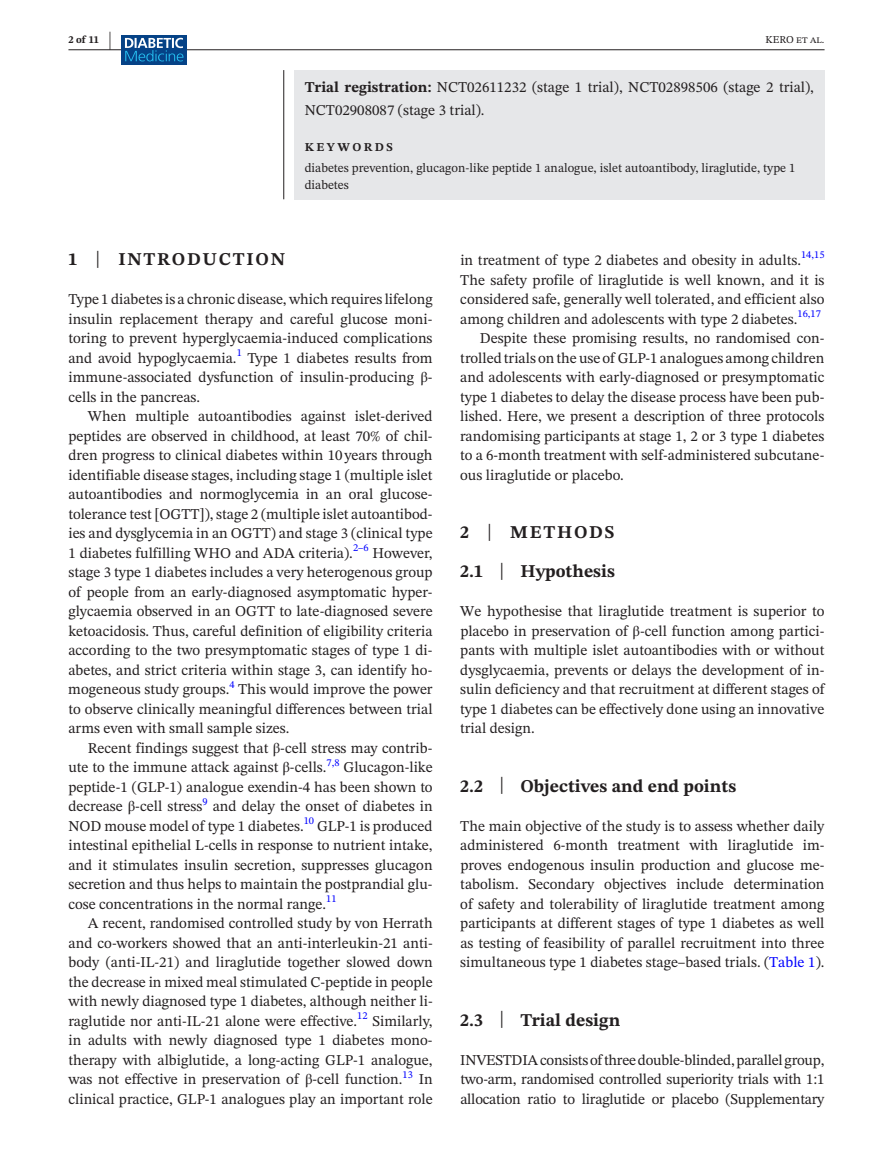
<style>
.page{position:relative;width:893px;height:1174px;background:#fff}
.page>*{position:absolute;margin:0;border:0;box-sizing:border-box;transform-origin:0 0}
.t1{font:700 18px/39px "STIX Two Text";color:#231f20}
.t2{font:700 18px "STIX Two Text";letter-spacing:.1em;color:#231f20}
.t3{font:15px/19.5px "STIX Two Text";color:#231f20;text-align:justify}
.t4{font:12.75px/17.2px "STIX Two Text";color:#231f20}
.t5{font:700 12px "STIX Two Text";letter-spacing:.2em;color:#231f20}
.t6{font:10.5px "STIX Two Text";color:#00f}
.t7{font:10.5px "STIX Two Text";color:#231f20}
.t8{font:700 10.5px "STIX Two Text";color:#231f20}
.s1{font-size:21px}
.s2{font-weight:700}
.s3{font-weight:400;font-size:23.7px}
.s4{font-family:"STIX"}
.s5{color:#00f}
</style>
<div class="page">
<hr style="left:68px;top:49px;width:756px;height:1px;background:#231f20">
<div style="left:121px;top:35px;width:65px;height:30px;background:#054286"></div>
<svg style="left:125px;top:38px;width:58px;height:23px"></svg>
<div style="left:294px;top:70px;width:530px;height:129px;background:#e6e7e9"></div>
<hr style="left:283px;top:70px;width:1px;height:129px;background:#231f20">
<p class="t8" style="left:68px;top:32px;width:44px">2 of 11 <span class="s1">|</span></p>
<p class="t7" style="left:765px;top:32px;width:61px">KERO et al.</p>
<p class="t3" style="left:305px;top:76px;width:511px;line-height:22.5px"><span class="s2">Trial registration:</span> NCT02611232 (stage 1 trial), NCT02898506 (stage 2 trial),<br>NCT02908087 (stage 3 trial).</p>
<p class="t5" style="left:305px;top:138px;width:90px">KEYWORDS</p>
<p class="t4" style="left:305px;top:159px;width:492px">diabetes prevention, glucagon-like peptide 1 analogue, islet autoantibody, liraglutide, type 1 diabetes</p>
<p class="t2" style="left:68px;top:246px;width:218px">1 <span class="s3">|</span> INTRODUCTION</p>
<p class="t3" style="left:68px;top:289px;width:366px">Type 1 diabetesis a chronic disease, which requireslifelong insulin replacement therapy and careful glucose moni&shy;toring to prevent hyperglycaemia-induced complications and avoid hypoglycaemia.</p>
<p class="t6" style="left:237px;top:345px;width:7px">1</p>
<p class="t3" style="left:68px;top:348px;width:366px;text-indent:179px">Type 1 diabetes results from immune-associated dysfunction of insulin-producing <span class="s4">β&shy;</span>cells in the pancreas.</p>
<p class="t3" style="left:68px;top:406px;width:366px;text-indent:20px">When multiple autoantibodies against islet-derived peptides are observed in childhood, at least 70% of chil&shy;dren progress to clinical diabetes within 10 years through identifiable disease stages, including stage 1 (multiple islet autoantibodies and normoglycemia in an oral glucose&shy;tolerance test [OGTT]), stage 2 (multiple islet autoantibod&shy;ies and dysglycemia in an OGTT) and stage 3 (clinical type 1 diabetes fulfilling WHO and ADA criteria).</p>
<p class="t6" style="left:353px;top:540px;width:17px">2–6</p>
<p class="t3" style="left:68px;top:543px;width:366px;text-indent:304px">However, stage 3 type 1 diabetes includes a very heterogenous group of people from an early-diagnosed asymptomatic hyper&shy;glycaemia observed in an OGTT to late-diagnosed severe ketoacidosis. Thus, careful definition of eligibility criteria according to the two presymptomatic stages of type 1 di&shy;abetes, and strict criteria within stage 3, can identify ho&shy;mogeneous study groups.</p>
<p class="t6" style="left:230px;top:676px;width:7px">4</p>
<p class="t3" style="left:68px;top:679px;width:366px;text-indent:170px">This would improve the power to observe clinically meaningful differences between trial arms even with small sample sizes.</p>
<p class="t3" style="left:68px;top:738px;width:366px;text-indent:20px">Recent findings suggest that <span class="s4">β</span>-cell stress may contrib&shy;ute to the immune attack against <span class="s4">β</span>-cells.</p>
<p class="t6" style="left:327px;top:754px;width:15px">7,8</p>
<p class="t3" style="left:68px;top:757px;width:366px;text-indent:275px">Glucagon-like peptide-1 (GLP-1) analogue exendin-4 has been shown to decrease <span class="s4">β</span>-cell stress</p>
<p class="t6" style="left:202px;top:793px;width:7px">9</p>
<p class="t3" style="left:68px;top:796px;width:366px;text-indent:144px">and delay the onset of diabetes in<br>NOD mouse model of type 1 diabetes.</p>
<p class="t6" style="left:304px;top:813px;width:12px">10</p>
<p class="t3" style="left:68px;top:816px;width:366px;text-indent:249px">GLP-1 is produced intestinal epithelial L-cells in response to nutrient intake, and it stimulates insulin secretion, suppresses glucagon secretion and thus helps to maintain the postprandial glu&shy;cose concentrations in the normal range.</p>
<p class="t6" style="left:326px;top:891px;width:12px">11</p>
<p class="t3" style="left:68px;top:913px;width:366px;text-indent:19px">A recent, randomised controlled study by von Herrath and co-workers showed that an anti-interleukin-21 anti&shy;body (anti-IL-21) and liraglutide together slowed down the decrease in mixed meal stimulated C-peptide in people with newly diagnosed type 1 diabetes, although neither li&shy;raglutide nor anti-IL-21 alone were effective.</p>
<p class="t6" style="left:357px;top:1008px;width:12px">12</p>
<p class="t3" style="left:68px;top:1011px;width:366px;text-indent:304px">Similarly, in adults with newly diagnosed type 1 diabetes mono&shy;therapy with albiglutide, a long-acting GLP-1 analogue, was not effective in preservation of <span class="s4">β</span>-cell function.</p>
<p class="t6" style="left:403px;top:1066px;width:12px">13</p>
<p class="t3" style="left:68px;top:1069px;width:366px;text-align:right">In<br>clinical practice, GLP-1 analogues play an important role</p>
<p class="t3" style="left:460px;top:250px;width:366px">in treatment of type 2 diabetes and obesity in adults.<sup>14,15<br></sup>The safety profile of liraglutide is well known, and it is considered safe, generally well tolerated, and efficient also among children and adolescents with type 2 diabetes.</p>
<p class="t6" style="left:797px;top:306px;width:25px">16,17</p>
<p class="t3" style="left:460px;top:328px;width:366px;text-indent:20px">Despite these promising results, no randomised con&shy;trolled trials ontheuse of GLP-1 analogues among children and adolescents with early-diagnosed or presymptomatic type 1 diabetes to delay the disease process have been pub&shy;lished. Here, we present a description of three protocols randomising participants at stage 1, 2 or 3 type 1 diabetes to a 6-month treatment with self-administered subcutane&shy;ous liraglutide or placebo.</p>
<p class="t1" style="left:460px;top:513px;width:156px">2 <span class="s3">|</span> METHODS<br>2.1 <span class="s3">|</span> Hypothesis</p>
<p class="t3" style="left:460px;top:601px;width:366px">We hypothesise that liraglutide treatment is superior to placebo in preservation of <span class="s4">β</span>-cell function among partici&shy;pants with multiple islet autoantibodies with or without dysglycaemia, prevents or delays the development of in&shy;sulin deficiency and that recruitment at different stages of type 1 diabetes can be effectively done using an innovative trial design.</p>
<p class="t1" style="left:460px;top:767px;width:277px">2.2 <span class="s3">|</span> Objectives and end points</p>
<p class="t3" style="left:460px;top:816px;width:366px">The main objective of the study is to assess whether daily administered 6-month treatment with liraglutide im&shy;proves endogenous insulin production and glucose me&shy;tabolism. Secondary objectives include determination of safety and tolerability of liraglutide treatment among participants at different stages of type 1 diabetes as well as testing of feasibility of parallel recruitment into three simultaneous type 1 diabetes stage–based trials. (<span class="s5">Table 1</span>).</p>
<p class="t1" style="left:460px;top:1001px;width:162px">2.3 <span class="s3">|</span> Trial design</p>
<p class="t3" style="left:460px;top:1050px;width:366px">INVESTDIAconsistsofthreedouble-blinded,parallelgroup, two-arm, randomised controlled superiority trials with 1:1 allocation ratio to liraglutide or placebo (Supplementary</p>
</div>
